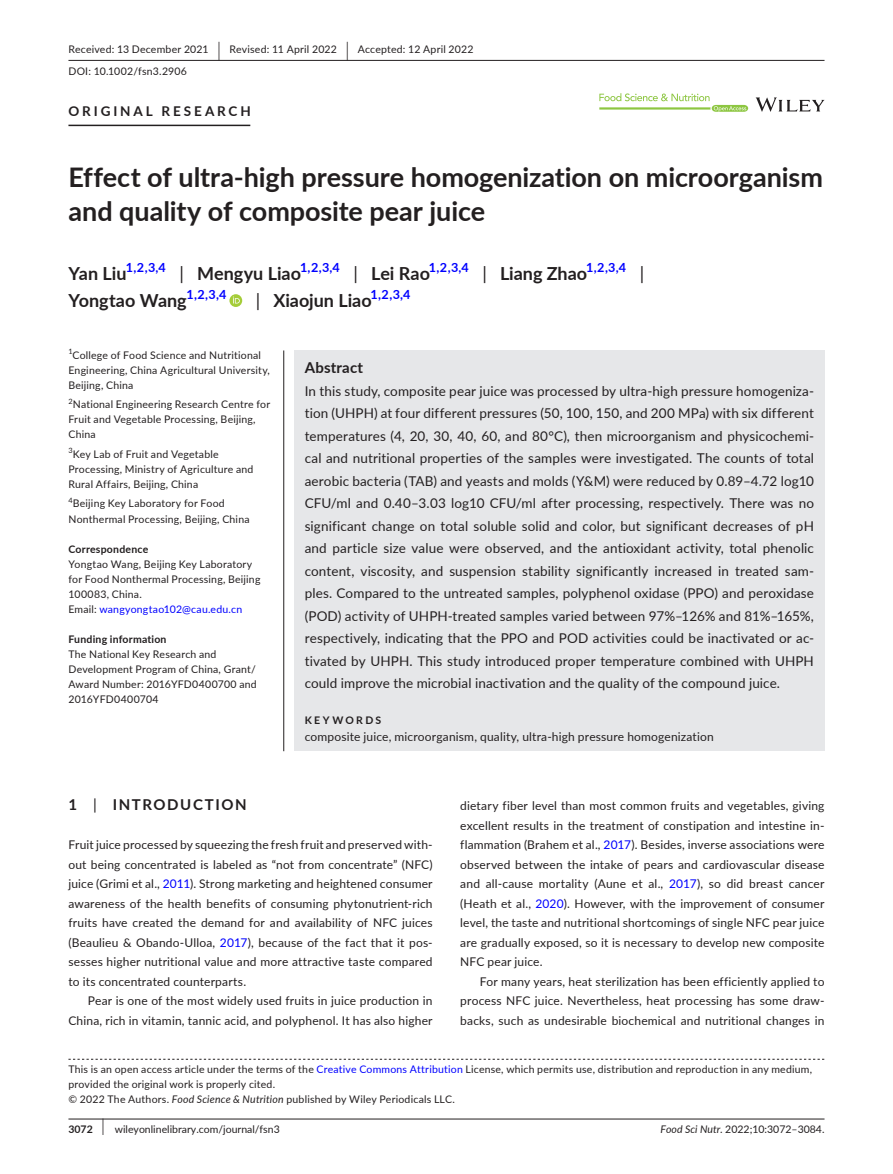
<style>
.page{position:relative;width:893px;height:1174px;background:#fff}
.page>*{position:absolute;margin:0;border:0;box-sizing:border-box;transform-origin:0 0}
.t1{font:700 27px/34.5px "Lato";letter-spacing:-.005em;color:#231f20}
.t2{font:700 18px "Lato";color:#231f20}
.t3{font:18px "Lato";color:#231f20}
.t4{font:700 15px "Lato";letter-spacing:.1em;color:#231f20}
.t5{font:700 15px "Lato";letter-spacing:.015em;color:#231f20}
.t6{font:13.5px/22.5px "Lato";letter-spacing:.01em;color:#231f20;text-align:justify}
.t7{font:700 13.5px "Lato";letter-spacing:.215em;color:#231f20}
.t8{font:700 12.6px "Lato";color:#00f}
.t9{font:12px/19.5px "Lato";letter-spacing:.015em;color:#231f20;text-align:justify}
.t10{font:10.5px/15px "Lato";letter-spacing:.02em;color:#231f20}
.t11{font:10.5px "Lato";color:#231f20}
.t12{font:700 10.5px "Lato";letter-spacing:.02em;color:#231f20}
.t13{font:700 10.5px "Lato";letter-spacing:.22em;color:#231f20}
.t14{font:7.35px "Lato";color:#231f20}
.s1{font-size:19.65px}
.s2{font-weight:400}
.s3{color:#00f}
.s4{font-style:italic}
.s5{font-weight:700}
.s6{font-size:17.4px}
</style>
<div class="page">
<hr style="left:68px;top:1118px;width:756px;height:1px;background:#231f20">
<svg style="left:756px;top:97px;width:68px;height:15px"></svg>
<svg style="left:599px;top:93px;width:149px;height:19px"></svg>
<hr style="left:68px;top:60px;width:756px;height:1px;background:#231f20">
<hr style="left:68px;top:125px;width:182px;height:1px;background:#231f20">
<svg style="left:229px;top:294px;width:13px;height:13px"></svg>
<svg style="left:233px;top:296px;width:7px;height:7px"></svg>
<svg style="left:68px;top:1058px;width:756px;height:1px"></svg>
<div style="left:294px;top:350px;width:530px;height:401px;background:#e6e7e9"></div>
<hr style="left:283px;top:350px;width:1px;height:401px;background:#231f20">
<p class="t10" style="left:68px;top:38px;width:407px;line-height:21.8px">Received: 13 December 2021 <span class="s1">|</span> Revised: 11 April 2022 <span class="s1">|</span> Accepted: 12 April 2022<br>DOI: 10.1002/fsn3.2906</p>
<p class="t7" style="left:68px;top:101px;width:184px">ORIGINAL RESEARCH</p>
<h1 class="t1" style="left:68px;top:159px;width:756px">Effect of ultra-high pressure homogenization on microorganism and quality of composite pear juice</h1>
<h2 class="t2" style="left:68px;top:260px;width:60px">Yan Liu</h2>
<p class="t8" style="left:126px;top:258px;width:41px">1,2,3,4</p>
<h2 class="t2" style="left:179px;top:260px;width:123px"><span class="s2">|</span> Mengyu Liao</h2>
<p class="t8" style="left:300px;top:258px;width:41px">1,2,3,4</p>
<h2 class="t2" style="left:353px;top:260px;width:78px"><span class="s2">|</span> Lei Rao</h2>
<p class="t8" style="left:429px;top:258px;width:41px">1,2,3,4</p>
<h2 class="t2" style="left:482px;top:260px;width:106px"><span class="s2">|</span> Liang Zhao</h2>
<p class="t8" style="left:586px;top:258px;width:41px">1,2,3,4</p>
<h2 class="t3" style="left:640px;top:260px;width:6px">|</h2>
<h2 class="t2" style="left:68px;top:287px;width:120px">Yongtao Wang</h2>
<p class="t8" style="left:186px;top:285px;width:41px">1,2,3,4</p>
<h2 class="t2" style="left:256px;top:287px;width:117px"><span class="s2">|</span> Xiaojun Liao</h2>
<p class="t8" style="left:371px;top:285px;width:41px">1,2,3,4</p>
<p class="t14" style="left:68px;top:346px;width:6px">1</p>
<p class="t10" style="left:68px;top:347px;width:203px;text-indent:4px">College of Food Science and Nutritional<br>Engineering, China Agricultural University,<br>Beijing, China</p>
<p class="t14" style="left:68px;top:396px;width:6px">2</p>
<p class="t10" style="left:68px;top:397px;width:203px;text-indent:4px">National Engineering Research Centre for<br>Fruit and Vegetable Processing, Beijing,<br>China</p>
<p class="t10" style="left:68px;top:446px;width:187px"><sup>3</sup>Key Lab of Fruit and Vegetable<br>Processing, Ministry of Agriculture and<br>Rural Affairs, Beijing, China</p>
<p class="t10" style="left:68px;top:496px;width:183px"><sup>4</sup>Beijing Key Laboratory for Food<br>Nonthermal Processing, Beijing, China</p>
<p class="t12" style="left:68px;top:541px;width:81px">Correspondence</p>
<p class="t10" style="left:68px;top:556px;width:193px">Yongtao Wang, Beijing Key Laboratory for Food Nonthermal Processing, Beijing<br>100083, China.<br>Email: <span class="s3">wangyongtao102@cau.edu.cn</span></p>
<p class="t12" style="left:68px;top:631px;width:100px">Funding information</p>
<p class="t10" style="left:68px;top:646px;width:190px">The National Key Research and<br>Development Program of China, Grant/<br>Award Number: 2016YFD0400700 and<br>2016YFD0400704</p>
<p class="t5" style="left:305px;top:356px;width:60px">Abstract</p>
<p class="t6" style="left:305px;top:379px;width:511px">In this study, composite pear juice was processed by ultra-high pressure homogeniza&shy;tion (UHPH) at four different pressures (50, 100, 150, and 200 MPa) with six different temperatures (4, 20, 30, 40, 60, and 80°C), then microorganism and physicochemi&shy;cal and nutritional properties of the samples were investigated. The counts of total aerobic bacteria (TAB) and yeasts and molds (Y&amp;M) were reduced by 0.89–4.72 log10<br>CFU/ml and 0.40–3.03 log10 CFU/ml after processing, respectively. There was no significant change on total soluble solid and color, but significant decreases of pH and particle size value were observed, and the antioxidant activity, total phenolic content, viscosity, and suspension stability significantly increased in treated sam&shy;ples. Compared to the untreated samples, polyphenol oxidase (PPO) and peroxidase (POD) activity of UHPH-treated samples varied between 97%–126% and 81%–165%, respectively, indicating that the PPO and POD activities could be inactivated or ac&shy;tivated by UHPH. This study introduced proper temperature combined with UHPH could improve the microbial inactivation and the quality of the compound juice.</p>
<p class="t13" style="left:305px;top:712px;width:78px">KEYWORDS</p>
<p class="t9" style="left:305px;top:726px;width:410px">composite juice, microorganism, quality, ultra-high pressure homogenization</p>
<p class="t4" style="left:68px;top:794px;width:180px">1 <span class="s2">|</span> INTRODUCTION</p>
<p class="t9" style="left:68px;top:834px;width:366px">Fruit juice processed by squeezing the fresh fruit and preserved with&shy;out being concentrated is labeled as “not from concentrate” (NFC) juice (Grimi et al., <span class="s3">2011</span>). Strong marketing and heightened consumer awareness of the health benefits of consuming phytonutrient-rich fruits have created the demand for and availability of NFC juices (Beaulieu &amp; Obando-Ulloa, <span class="s3">2017</span>), because of the fact that it pos&shy;sesses higher nutritional value and more attractive taste compared to its concentrated counterparts.</p>
<p class="t9" style="left:68px;top:990px;width:366px;text-align:right">Pear is one of the most widely used fruits in juice production in<br>China, rich in vitamin, tannic acid, and polyphenol. It has also higher</p>
<p class="t9" style="left:460px;top:795px;width:366px">dietary fiber level than most common fruits and vegetables, giving excellent results in the treatment of constipation and intestine in&shy;flammation (Brahem et al., <span class="s3">2017</span>). Besides, inverse associations were observed between the intake of pears and cardiovascular disease and all-cause mortality (Aune et al., <span class="s3">2017</span>), so did breast cancer (Heath et al., <span class="s3">2020</span>). However, with the improvement of consumer level, the taste and nutritional shortcomings of single NFC pear juice are gradually exposed, so it is necessary to develop new composite NFC pear juice.</p>
<p class="t9" style="left:460px;top:971px;width:366px;text-indent:20px">For many years, heat sterilization has been efficiently applied to process NFC juice. Nevertheless, heat processing has some draw&shy;backs, such as undesirable biochemical and nutritional changes in</p>
<p class="t10" style="left:68px;top:1061px;width:745px">This is an open access article under the terms of the <span class="s3">Creative Commons Attribution</span> License, which permits use, distribution and reproduction in any medium, provided the original work is properly cited.<br>© 2022 The Authors. <span class="s4">Food Science &amp; Nutrition</span> published by Wiley Periodicals LLC.</p>
<p class="t11" style="left:68px;top:1121px;width:213px"><span class="s5">3072</span> <span class="s6">|</span> wileyonlinelibrary.com/journal/fsn3</p>
<p class="t11" style="left:661px;top:1121px;width:165px"><span class="s4">Food Sci Nutr.</span> 2022;10:3072–3084.</p>
</div>
